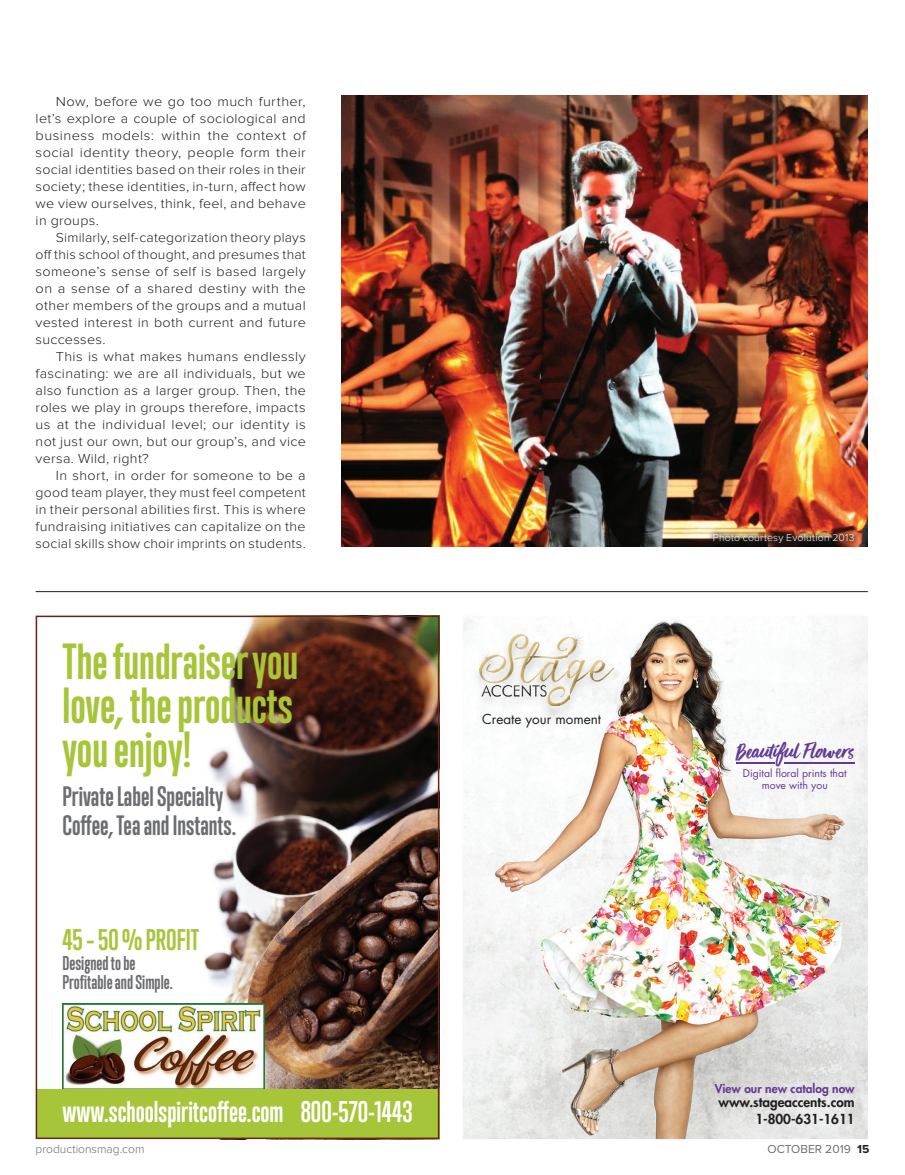
<style>
.page{position:relative;width:905px;height:1175px;background:#fff}
.page>*{position:absolute;margin:0;border:0;box-sizing:border-box;transform-origin:0 0}
.t1{font:700 46.35px/44px "Trump Gothic Pro";color:#a6c539;text-align:justify}
.t2{font:700 27.3px "Trump Gothic Pro";color:#fff}
.t3{font:700 27.3px "Trump Gothic Pro";color:#a6c539}
.t4{font:700 25.65px/28.8px "Trump Gothic Pro";color:#6c6d70}
.t5{font:23.85px "Viva Beautiful B";color:#643995}
.t6{font:700 18.15px/19.6px "Trump Gothic Pro";color:#6c6d70}
.t7{font:300 13.5px/17px "Proxima Nova";letter-spacing:.02em;color:#231f20;text-align:justify;scale:1.08 1}
.t8{font:300 13.5px/17px "Proxima Nova";letter-spacing:.02em;color:#231f20;text-align:justify;scale:1.07 1}
.t9{font:300 13.5px/17px "Proxima Nova";letter-spacing:.02em;color:#231f20;text-align:justify;scale:1.04 1}
.t10{font:300 13.5px/17px "Proxima Nova";letter-spacing:.02em;color:#231f20;text-align:justify;scale:1.06 1}
.t11{font:800 13.35px/16px "Futura";color:#231f20;text-align:right}
.t12{font:13.35px "Futura";color:#231f20}
.t13{font:800 12px "Futura";color:#643995}
.t14{font:300 12px "Proxima Nova";color:#6c6d70}
.t15{font:12px "Proxima Nova";color:#6c6d70}
.t16{font:10.5px/12.5px "Futura";color:#643995;text-align:center}
.t17{font:300 10.5px "Proxima Nova";letter-spacing:.02em;color:#fff}
.s1{font-weight:700;color:#231f20}
</style>
<div class="page">
<hr style="left:36px;top:591px;width:831px;height:1px;background:#231f20">
<img style="left:341px;top:95px;width:526px;height:452px">
<div style="left:707px;top:527px;width:153px;height:23px;background:#231f20;opacity:.75"></div>
<img style="left:203px;top:618px;width:233px;height:471px">
<img style="left:62px;top:1003px;width:203px;height:86px">
<div style="left:36px;top:1089px;width:403px;height:50px;background:#a6c539"></div>
<div style="left:36px;top:615px;width:403px;height:524px;border:2px solid #652718"></div>
<img style="left:463px;top:616px;width:404px;height:523px">
<img style="left:472px;top:633px;width:148px;height:87px">
<img style="left:479px;top:633px;width:134px;height:72px">
<hr style="left:735px;top:762px;width:39px;height:1px;background:#643995">
<hr style="left:784px;top:762px;width:70px;height:1px;background:#643995">
<p class="t7" style="left:36px;top:94px;width:252px;text-indent:20px">Now, before we go too much further, let’s explore a couple of sociological and business models: within the context of social identity theory, people form their social identities based on their roles in their society; these identities, in-turn, affect how we view ourselves, think, feel, and behave in groups.</p>
<p class="t9" style="left:36px;top:229px;width:261px;text-indent:20px">Similarly, self-categorization theory plays off this school of thought, and presumes that someone’s sense of self is based largely on a sense of a shared destiny with the other members of the groups and a mutual vested interest in both current and future successes.</p>
<p class="t8" style="left:36px;top:348px;width:254px;text-indent:20px">This is what makes humans endlessly fascinating: we are all individuals, but we also function as a larger group. Then, the roles we play in groups therefore, impacts us at the individual level; our identity is not just our own, but our group’s, and vice versa. Wild, right?</p>
<p class="t10" style="left:36px;top:467px;width:256px;text-indent:20px">In short, in order for someone to be a good team player, they must feel competent in their personal abilities first. This is where fundraising initiatives can capitalize on the social skills show choir imprints on students.</p>
<h1 class="t1" style="left:62px;top:639px;width:237px">The fundraiser you love, the products you enjoy!</h1>
<h3 class="t4" style="left:62px;top:782px;width:175px">Private Label Specialty<br>Coffee, Tea and Instants.</h3>
<h2 class="t3" style="left:62px;top:922px;width:138px">45 – 50 % PROFIT</h2>
<h3 class="t6" style="left:62px;top:952px;width:112px">Designed to be<br>Profitable and Simple.</h3>
<h2 class="t2" style="left:62px;top:1095px;width:351px">www.schoolspiritcoffee.com 800-570-1443</h2>
<p class="t12" style="left:482px;top:710px;width:121px">Create your moment</p>
<p class="t17" style="left:712px;top:533px;width:143px">Photo courtesy Evolution 2013</p>
<h3 class="t5" style="left:736px;top:735px;width:119px">Beautiful Flowers</h3>
<p class="t16" style="left:742px;top:767px;width:105px">Digital floral prints that move with you</p>
<p class="t13" style="left:714px;top:1080px;width:141px">View our new catalog now</p>
<p class="t11" style="left:718px;top:1094px;width:138px">www.stageaccents.com<br>1-800-631-1611</p>
<p class="t14" style="left:36px;top:1143px;width:110px">productionsmag.com</p>
<p class="t15" style="left:767px;top:1143px;width:103px">OCTOBER 2019 <span class="s1">15</span></p>
</div>
